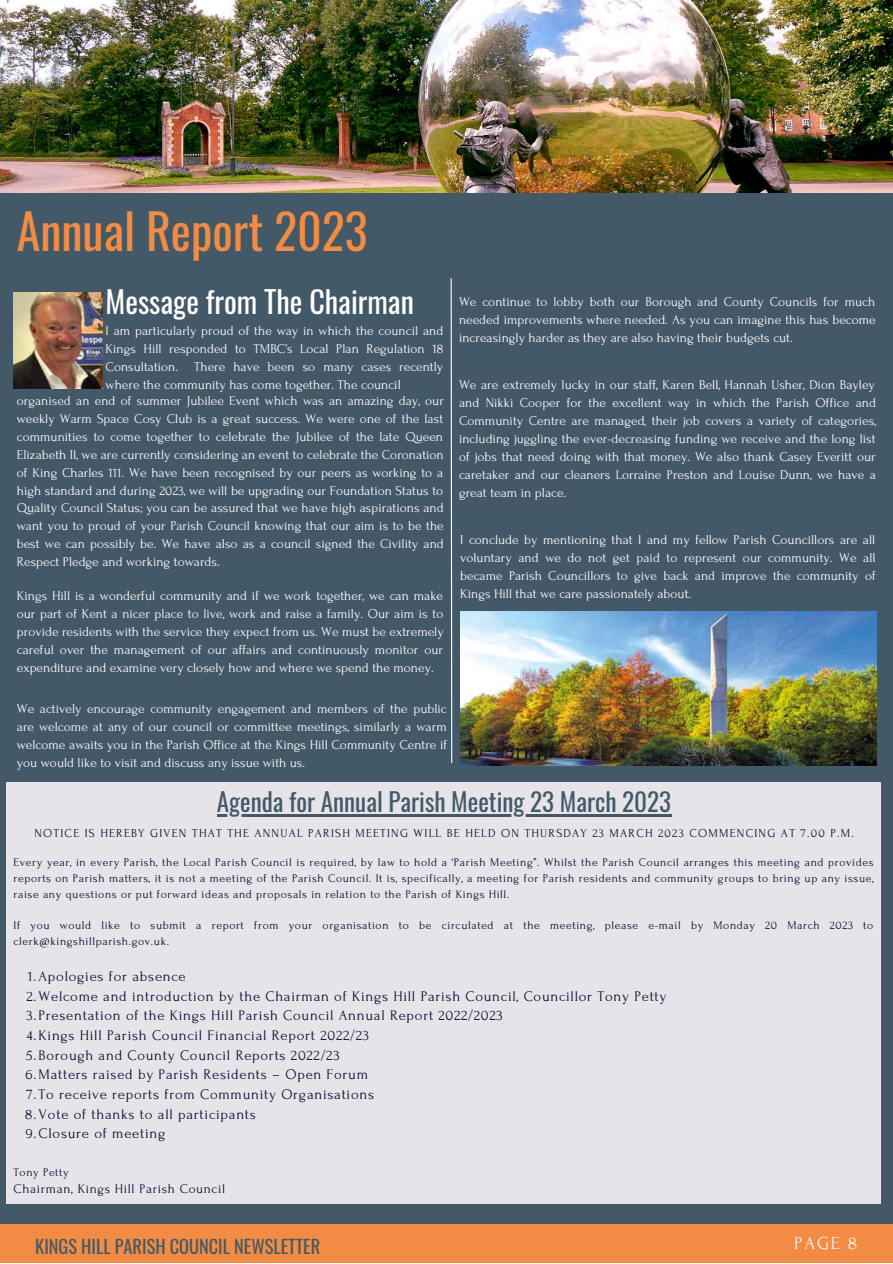
<style>
.page{position:relative;width:893px;height:1264px;background:#fff}
.page>*{position:absolute;margin:0;border:0;box-sizing:border-box;transform-origin:0 0}
.t1{font:48px "Oswald";color:#f28b43}
.t2{font:30px "Oswald";color:#fff}
.t3{font:25.05px "Oswald";color:#435967}
.t4{font:18.3px "Oswald";color:#435967}
.t5{font:18.3px "Forum";color:#fafafa}
.t6{font:14.7px/19.6px "Forum";letter-spacing:.05em;color:#050a30}
.t7{font:13.5px/18px "Forum";color:#fff;text-align:justify}
.t8{font:13.2px "Forum";letter-spacing:.05em;color:#050a30}
.t9{font:12.15px "Forum";letter-spacing:.1em;color:#050a30}
.t10{font:11.85px/15.8px "Forum";letter-spacing:.05em;color:#050a30;text-align:justify}
</style>
<div class="page">
<div style="left:0;top:180px;width:892px;height:1043px;background:#435967"></div>
<img style="left:460px;top:611px;width:416px;height:154px">
<img style="left:0;top:0;width:892px;height:192px">
<div style="left:6px;top:781px;width:874px;height:422px;background:#e7e4e9"></div>
<img style="left:14px;top:292px;width:88px;height:96px">
<svg style="left:450px;top:278px;width:3px;height:486px"></svg>
<div style="left:0;top:1224px;width:892px;height:38px;background:#f28b43"></div>
<hr style="left:217px;top:814px;width:454px;height:2px;background:#435967">
<h1 class="t1" style="left:17px;top:194px;width:352px">Annual Report 2023</h1>
<h2 class="t2" style="left:106px;top:278px;width:310px">Message from The Chairman</h2>
<p class="t7" style="left:106px;top:322px;width:339px">I am particularly proud of the way in which the council and Kings Hill responded to TMBC’s Local Plan Regulation 18<br>Consultation. There have been so many cases recently where the community has come together. The council</p>
<p class="t7" style="left:17px;top:391px;width:428px">organised an end of summer Jubilee Event which was an amazing day, our weekly Warm Space Cosy Club is a great success. We were one of the last communities to come together to celebrate the Jubilee of the late Queen Elizabeth II, we are currently considering an event to celebrate the Coronation of King Charles 111. We have been recognised by our peers as working to a high standard and during 2023, we will be upgrading our Foundation Status to Quality Council Status; you can be assured that we have high aspirations and want you to proud of your Parish Council knowing that our aim is to be the best we can possibly be. We have also as a council signed the Civility and Respect Pledge and working towards.</p>
<p class="t7" style="left:17px;top:587px;width:428px">Kings Hill is a wonderful community and if we work together, we can make our part of Kent a nicer place to live, work and raise a family. Our aim is to provide residents with the service they expect from us. We must be extremely careful over the management of our affairs and continuously monitor our expenditure and examine very closely how and where we spend the money.</p>
<p class="t7" style="left:17px;top:700px;width:432px">We actively encourage community engagement and members of the public are welcome at any of our council or committee meetings, similarly a warm welcome awaits you in the Parish Office at the Kings Hill Community Centre if you would like to visit and discuss any issue with us.</p>
<p class="t7" style="left:459px;top:292px;width:418px">We continue to lobby both our Borough and County Councils for much needed improvements where needed. As you can imagine this has become increasingly harder as they are also having their budgets cut.</p>
<p class="t7" style="left:459px;top:376px;width:418px">We are extremely lucky in our staff, Karen Bell, Hannah Usher, Dion Bayley and Nikki Cooper for the excellent way in which the Parish Office and Community Centre are managed, their job covers a variety of categories, including juggling the ever-decreasing funding we receive and the long list of jobs that need doing with that money. We also thank Casey Everitt our caretaker and our cleaners Lorraine Preston and Louise Dunn, we have a great team in place.</p>
<p class="t7" style="left:460px;top:531px;width:417px">I conclude by mentioning that I and my fellow Parish Councillors are all voluntary and we do not get paid to represent our community. We all became Parish Councillors to give back and improve the community of Kings Hill that we care passionately about.</p>
<h3 class="t3" style="left:217px;top:782px;width:455px">Agenda for Annual Parish Meeting 23 March 2023</h3>
<p class="t9" style="left:34px;top:826px;width:821px">NOTICE IS HEREBY GIVEN THAT THE ANNUAL PARISH MEETING WILL BE HELD ON THURSDAY 23 MARCH 2023 COMMENCING AT 7.00 P.M.</p>
<p class="t10" style="left:14px;top:854px;width:861px">Every year, in every Parish, the Local Parish Council is required, by law to hold a ‘Parish Meeting”. Whilst the Parish Council arranges this meeting and provides reports on Parish matters, it is not a meeting of the Parish Council. It is, specifically, a meeting for Parish residents and community groups to bring up any issue, raise any questions or put forward ideas and proposals in relation to the Parish of Kings Hill.</p>
<p class="t10" style="left:14px;top:917px;width:861px">If you would like to submit a report from your organisation to be circulated at the meeting, please e-mail by Monday 20 March 2023 to clerk@kingshillparish.gov.uk.</p>
<p class="t6" style="left:25px;top:966px;width:642px">1.Apologies for absence<br>2.Welcome and introduction by the Chairman of Kings Hill Parish Council, Councillor Tony Petty 3.Presentation of the Kings Hill Parish Council Annual Report 2022/2023<br>4.Kings Hill Parish Council Financial Report 2022/23<br>5.Borough and County Council Reports 2022/23<br>6.Matters raised by Parish Residents – Open Forum<br>7.To receive reports from Community Organisations<br>8.Vote of thanks to all participants<br>9.Closure of meeting</p>
<p class="t10" style="left:14px;top:1164px;width:57px">Tony Petty</p>
<p class="t8" style="left:14px;top:1181px;width:213px">Chairman, Kings Hill Parish Council</p>
<h3 class="t4" style="left:35px;top:1231px;width:286px">KINGS HILL PARISH COUNCIL NEWSLETTER</h3>
<h3 class="t5" style="left:794px;top:1233px;width:65px">PAGE 8</h3>
</div>
